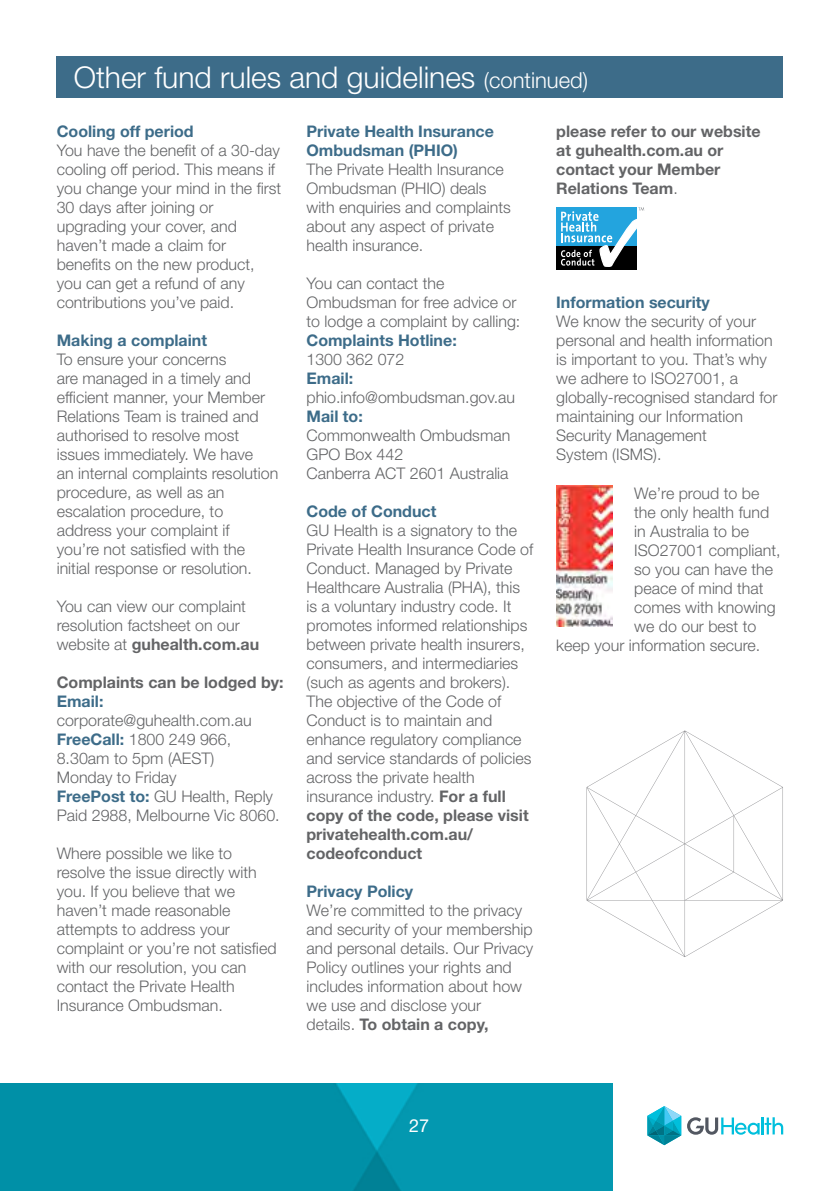
<style>
.page{position:relative;width:840px;height:1191px;background:#fff}
.page>*{position:absolute;margin:0;border:0;box-sizing:border-box;transform-origin:0 0}
.t1{font:300 30px "Helvetica Neue LT Std";color:#fff}
.t2{font:18px "Helvetica Neue LT Std";color:#fff}
.t3{font:300 16px/19px "Helvetica Neue LT Std";color:#636466}
.t4{font:700 16px/19px "Helvetica Neue LT Std";color:#3d6c89}
.t5{font:700 16px/19px "Helvetica Neue LT Std";color:#636466}
.s1{font-size:22px}
.s2{font-weight:700}
.s3{font-weight:700;color:#3d6c89}
.s4{font-weight:300}
</style>
<div class="page">
<img style="left:0;top:1083px;width:612px;height:108px">
<svg style="left:687px;top:1117px;width:95px;height:17px"></svg>
<svg style="left:647px;top:1106px;width:33px;height:39px"></svg>
<div style="left:556px;top:207px;width:80px;height:63px;background:#23a4de"></div>
<div style="left:556px;top:246px;width:80px;height:24px;background:#000"></div>
<svg style="left:561px;top:207px;width:82px;height:60px"></svg>
<img style="left:556px;top:485px;width:56px;height:141px">
<svg style="left:586px;top:730px;width:196px;height:227px"></svg>
<div style="left:57px;top:57px;width:725px;height:41px;background:#3d6c89"></div>
<h1 class="t1" style="left:74px;top:59px;width:515px">Other fund rules and guidelines <span class="s1">(continued)</span></h1>
<p class="t4" style="left:57px;top:122px;width:138px">Cooling off period</p>
<p class="t3" style="left:57px;top:141px;width:226px">You have the benefit of a 30-day cooling off period. This means if you change your mind in the first<br>30 days after joining or upgrading your cover, and haven’t made a claim for benefits on the new product, you can get a refund of any contributions you’ve paid.</p>
<p class="t4" style="left:57px;top:331px;width:152px">Making a complaint</p>
<p class="t3" style="left:57px;top:350px;width:223px">To ensure your concerns<br>are managed in a timely and efficient manner, your Member<br>Relations Team is trained and authorised to resolve most issues immediately. We have<br>an internal complaints resolution procedure, as well as an escalation procedure, to address your complaint if<br>you’re not satisfied with the initial response or resolution.</p>
<p class="t3" style="left:57px;top:597px;width:204px">You can view our complaint resolution factsheet on our website at <span class="s2">guhealth.com.au</span></p>
<p class="t5" style="left:57px;top:673px;width:228px">Complaints can be lodged by:</p>
<p class="t4" style="left:57px;top:692px;width:48px">Email:</p>
<p class="t3" style="left:57px;top:711px;width:224px">corporate@guhealth.com.au<br><span class="s3">FreeCall:</span> 1800 249 966,<br>8.30am to 5pm (AEST)<br>Monday to Friday<br><span class="s3">FreePost to:</span> GU Health, Reply<br>Paid 2988, Melbourne Vic 8060.</p>
<p class="t3" style="left:57px;top:844px;width:221px">Where possible we like to resolve the issue directly with you. If you believe that we haven’t made reasonable attempts to address your complaint or you’re not satisfied with our resolution, you can contact the Private Health<br>Insurance Ombudsman.</p>
<p class="t4" style="left:306px;top:121px;width:189px">Private Health Insurance<br>Ombudsman (PHIO)</p>
<p class="t3" style="left:306px;top:159px;width:206px">The Private Health Insurance<br>Ombudsman (PHIO) deals with enquiries and complaints about any aspect of private health insurance.</p>
<p class="t3" style="left:306px;top:273px;width:215px">You can contact the<br>Ombudsman for free advice or to lodge a complaint by calling:</p>
<p class="t4" style="left:306px;top:330px;width:152px">Complaints Hotline:</p>
<p class="t3" style="left:306px;top:349px;width:99px">1300 362 072</p>
<p class="t4" style="left:306px;top:368px;width:48px">Email:</p>
<p class="t3" style="left:306px;top:387px;width:210px">phio.info@ombudsman.gov.au</p>
<p class="t4" style="left:306px;top:406px;width:58px">Mail to:</p>
<p class="t3" style="left:306px;top:425px;width:205px">Commonwealth Ombudsman<br>GPO Box 442<br>Canberra ACT 2601 Australia</p>
<p class="t4" style="left:306px;top:501px;width:131px">Code of Conduct</p>
<p class="t3" style="left:306px;top:520px;width:228px">GU Health is a signatory to the<br>Private Health Insurance Code of<br>Conduct. Managed by Private<br>Healthcare Australia (PHA), this is a voluntary industry code. It promotes informed relationships between private health insurers, consumers, and intermediaries (such as agents and brokers).<br>The objective of the Code of<br>Conduct is to maintain and enhance regulatory compliance and service standards of policies across the private health insurance industry. <span class="s2">For a full copy of the code, please visit privatehealth.com.au/ codeofconduct</span></p>
<p class="t4" style="left:306px;top:881px;width:108px">Privacy Policy</p>
<p class="t3" style="left:306px;top:900px;width:228px">We’re committed to the privacy and security of your membership and personal details. Our Privacy<br>Policy outlines your rights and includes information about how we use and disclose your details. <span class="s2">To obtain a copy,</span></p>
<p class="t5" style="left:556px;top:121px;width:206px">please refer to our website at guhealth.com.au or contact your Member<br>Relations Team<span class="s4">.</span></p>
<p class="t4" style="left:556px;top:293px;width:155px">Information security</p>
<p class="t3" style="left:556px;top:312px;width:223px">We know the security of your personal and health information is important to you. That’s why we adhere to ISO27001, a globally-recognised standard for maintaining our Information<br>Security Management<br>System (ISMS).</p>
<p class="t3" style="left:634px;top:483px;width:127px">We’re proud to be</p>
<p class="t3" style="left:634px;top:502px;width:136px">the only health fund</p>
<p class="t3" style="left:634px;top:521px;width:116px">in Australia to be</p>
<p class="t3" style="left:634px;top:540px;width:148px">ISO27001 compliant,</p>
<p class="t3" style="left:634px;top:559px;width:140px">so you can have the</p>
<p class="t3" style="left:634px;top:578px;width:131px">peace of mind that</p>
<p class="t3" style="left:634px;top:597px;width:143px">comes with knowing</p>
<p class="t3" style="left:634px;top:616px;width:124px">we do our best to</p>
<p class="t3" style="left:556px;top:635px;width:205px">keep your information secure.</p>
<p class="t2" style="left:409px;top:1114px;width:22px">27</p>
</div>
